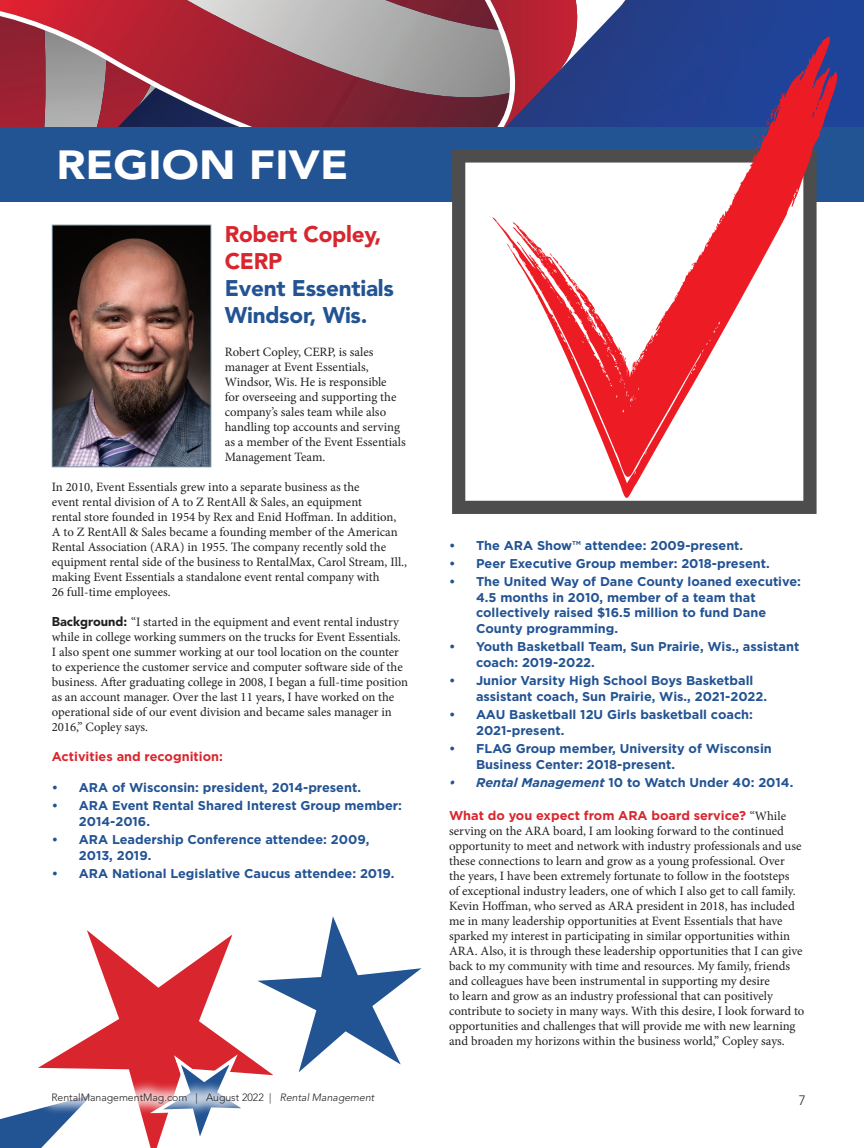
<style>
.page{position:relative;width:864px;height:1148px;background:#fff}
.page>*{position:absolute;margin:0;border:0;box-sizing:border-box;transform-origin:0 0}
.t1{font:900 40.35px "Avenir LT Std";color:#fff;scale:1.11 1}
.RM_0_Body_Text{font:900 22.5px "Avenir LT Std";letter-spacing:-.01em;color:#225393}
.RM_0_Body_Text-2{font:900 22.5px/27px "Avenir LT Std";letter-spacing:-.01em;color:#d9262e}
.t2{font:300 13.5px "Avenir LT Std";color:#231f20}
.RM_0_Body_Text-3{font:12.75px/15px "Minion Pro";color:#231f20}
.t3{font:700 12.75px/15.8px "Gotham";color:#225393}
.RM_0_Body_Text-4{font:700 12.75px "Gotham";color:#d9262e}
.t4{font:300 10.5px "Avenir LT Std";color:#231f20}
.s1{font-family:"Avenir LT Std";font-weight:900}
.s2{font-style:italic}
.s3{font-family:"Gotham";font-weight:700;color:#d9262e}
</style>
<div class="page">
<div style="left:841px;top:50px;width:23px;height:77px;background:#1e4499"></div>
<div style="left:780px;top:0;width:84px;height:50px;background:#1f4398"></div>
<svg style="left:0;top:0;width:780px;height:127px;background:#965667"></svg>
<svg style="left:0;top:1117px;width:7px;height:31px"></svg>
<svg style="left:7px;top:930px;width:136px;height:218px"></svg>
<div style="left:0;top:127px;width:864px;height:75px;background:#225393"></div>
<svg style="left:143px;top:916px;width:279px;height:232px"></svg>
<img style="left:54px;top:227px;width:155px;height:238px">
<div style="left:52px;top:225px;width:159px;height:242px;border:1px solid #758c99"></div>
<div style="left:38px;top:1078px;width:351px;height:39px;background:#fff;opacity:.75"></div>
<svg style="left:452px;top:149px;width:365px;height:365px"></svg>
<svg style="left:491px;top:36px;width:350px;height:472px"></svg>
<p class="t1" style="left:56px;top:141px;width:265px">REGION FIVE</p>
<p class="RM_0_Body_Text-2" style="left:225px;top:220px;width:158px">Robert Copley,<br>CERP</p>
<p class="RM_0_Body_Text" style="left:225px;top:274px;width:171px">Event Essentials</p>
<p class="RM_0_Body_Text" style="left:225px;top:301px;width:144px">Windsor, Wis.</p>
<p class="RM_0_Body_Text-3" style="left:225px;top:344px;width:182px">Robert Copley, CERP, is sales manager at Event Essentials,<br>Windsor, Wis. He is responsible<br>for overseeing and supporting the company’s sales team while also handling top accounts and serving as a member of the Event Essentials<br>Management Team.</p>
<p class="RM_0_Body_Text-3" style="left:52px;top:479px;width:357px">In 2010, Event Essentials grew into a separate business as the<br>event rental division of A to Z RentAll &amp; Sales, an equipment<br>rental store founded in 1954 by Rex and Enid Hoffman. In addition, A to Z RentAll &amp; Sales became a founding member of the American Rental Association (ARA) in 1955. The company recently sold the equipment rental side of the business to RentalMax, Carol Stream, Ill., making Event Essentials a standalone event rental company with<br>26 full-time employees.</p>
<p class="RM_0_Body_Text-3" style="left:52px;top:614px;width:358px"><span class="s1">Background:</span> “I started in the equipment and event rental industry while in college working summers on the trucks for Event Essentials.<br>I also spent one summer working at our tool location on the counter to experience the customer service and computer software side of the business. After graduating college in 2008, I began a full-time position as an account manager. Over the last 11 years, I have worked on the operational side of our event division and became sales manager in 2016,” Copley says.</p>
<p class="RM_0_Body_Text-4" style="left:52px;top:748px;width:173px">Activities and recognition:</p>
<p class="t3" style="left:52px;top:779px;width:311px">• ARA of Wisconsin: president, 2014-present.</p>
<p class="t3" style="left:79px;top:797px;width:325px;text-indent:-27px">• ARA Event Rental Shared Interest Group member:<br>2014-2016.</p>
<p class="t3" style="left:79px;top:831px;width:292px;text-indent:-27px">• ARA Leadership Conference attendee: 2009,<br>2013, 2019.</p>
<p class="t3" style="left:52px;top:865px;width:344px">• ARA National Legislative Caucus attendee: 2019.</p>
<p class="t4" style="left:51px;top:1091px;width:325px">RentalManagementMag.com | August 2022 | <span class="s2">Rental Management</span></p>
<p class="t3" style="left:449px;top:537px;width:296px">• The ARA Show™ attendee: 2009-present.</p>
<p class="t3" style="left:449px;top:555px;width:322px">• Peer Executive Group member: 2018-present.</p>
<p class="t3" style="left:476px;top:573px;width:326px;text-indent:-27px">• The United Way of Dane County loaned executive:<br>4.5 months in 2010, member of a team that collectively raised $16.5 million to fund Dane County programming.</p>
<p class="t3" style="left:476px;top:639px;width:325px;text-indent:-27px">• Youth Basketball Team, Sun Prairie, Wis., assistant coach: 2019-2022.</p>
<p class="t3" style="left:476px;top:673px;width:292px;text-indent:-27px">• Junior Varsity High School Boys Basketball assistant coach, Sun Prairie, Wis., 2021-2022.</p>
<p class="t3" style="left:476px;top:706px;width:278px;text-indent:-27px">• AAU Basketball 12U Girls basketball coach:<br>2021-present.</p>
<p class="t3" style="left:476px;top:740px;width:297px;text-indent:-27px">• FLAG Group member, University of Wisconsin<br>Business Center: 2018-present.</p>
<p class="t3" style="left:449px;top:774px;width:346px"><span class="s2">• Rental Management</span> 10 to Watch Under 40: 2014.</p>
<p class="RM_0_Body_Text-3" style="left:449px;top:808px;width:357px"><span class="s3">What do you expect from ARA board service?</span> “While serving on the ARA board, I am looking forward to the continued opportunity to meet and network with industry professionals and use these connections to learn and grow as a young professional. Over<br>the years, I have been extremely fortunate to follow in the footsteps<br>of exceptional industry leaders, one of which I also get to call family.<br>Kevin Hoffman, who served as ARA president in 2018, has included me in many leadership opportunities at Event Essentials that have sparked my interest in participating in similar opportunities within ARA. Also, it is through these leadership opportunities that I can give back to my community with time and resources. My family, friends and colleagues have been instrumental in supporting my desire<br>to learn and grow as an industry professional that can positively contribute to society in many ways. With this desire, I look forward to opportunities and challenges that will provide me with new learning and broaden my horizons within the business world,” Copley says.</p>
<p class="t2" style="left:799px;top:1092px;width:9px">7</p>
</div>
